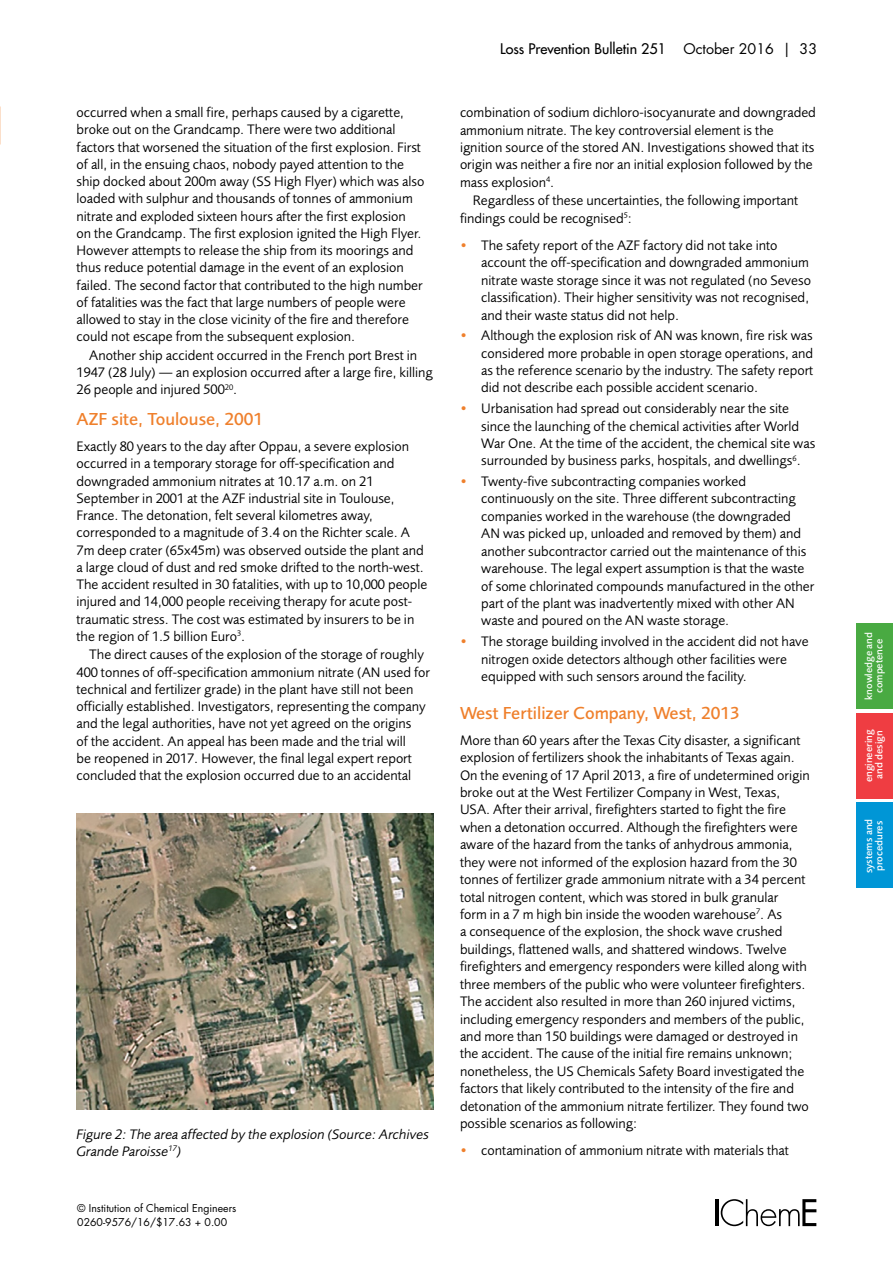
<style>
.page{position:relative;width:893px;height:1263px;background:#fff}
.page>*{position:absolute;margin:0;border:0;box-sizing:border-box;transform-origin:0 0}
.Subhead{font:500 18px "Foundry Sans";color:#ef802c}
.body{font:14.25px/17.4px "Foundry Sans";color:#000}
.captions{font:italic 14.25px/17.2px "Foundry Sans";color:#000}
.body-2{font:500 14.25px "Futura Std";color:#000}
.body_first_para{font:500 10.5px/10.5px "Foundry Sans";color:#fff;text-align:center}
.t1{font:10.5px/13.6px "Futura Std";color:#000}
.s1{font-weight:400}
.s2{color:#ef802c}
</style>
<div class="page">
<svg style="left:721px;top:1199px;width:95px;height:27px"></svg>
<hr style="left:715px;top:1199px;width:3px;height:27px;background:#000">
<img style="left:77px;top:813px;width:357px;height:296px">
<div style="left:856px;top:713px;width:37px;height:85px;background:#ef3d42"></div>
<div style="left:856px;top:803px;width:37px;height:85px;background:#0096d6"></div>
<div style="left:856px;top:623px;width:37px;height:85px;background:#49aa42"></div>
<p class="body" style="left:77px;top:104px;width:349px">occurred when a small fire, perhaps caused by a cigarette, broke out on the Grandcamp. There were two additional factors that worsened the situation of the first explosion. First of all, in the ensuing chaos, nobody payed attention to the ship docked about 200m away (SS High Flyer) which was also loaded with sulphur and thousands of tonnes of ammonium nitrate and exploded sixteen hours after the first explosion<br>on the Grandcamp. The first explosion ignited the High Flyer.<br>However attempts to release the ship from its moorings and thus reduce potential damage in the event of an explosion failed. The second factor that contributed to the high number of fatalities was the fact that large numbers of people were allowed to stay in the close vicinity of the fire and therefore could not escape from the subsequent explosion.</p>
<p class="body" style="left:77px;top:347px;width:358px;text-indent:13px">Another ship accident occurred in the French port Brest in<br>1947 (28 July) — an explosion occurred after a large fire, killing<br>26 people and injured 500<sup>20</sup>.</p>
<p class="Subhead" style="left:77px;top:409px;width:188px">AZF site, Toulouse, 2001</p>
<p class="body" style="left:77px;top:438px;width:352px">Exactly 80 years to the day after Oppau, a severe explosion occurred in a temporary storage for off-specification and downgraded ammonium nitrates at 10.17 a.m. on 21<br>September in 2001 at the AZF industrial site in Toulouse, France. The detonation, felt several kilometres away, corresponded to a magnitude of 3.4 on the Richter scale. A 7m deep crater (65x45m) was observed outside the plant and a large cloud of dust and red smoke drifted to the north-west.<br>The accident resulted in 30 fatalities, with up to 10,000 people injured and 14,000 people receiving therapy for acute post&shy;traumatic stress. The cost was estimated by insurers to be in the region of 1.5 billion Euro<sup>3</sup>.</p>
<p class="body" style="left:77px;top:646px;width:355px;text-indent:13px">The direct causes of the explosion of the storage of roughly 400 tonnes of off-specification ammonium nitrate (AN used for technical and fertilizer grade) in the plant have still not been officially established. Investigators, representing the company and the legal authorities, have not yet agreed on the origins<br>of the accident. An appeal has been made and the trial will<br>be reopened in 2017. However, the final legal expert report concluded that the explosion occurred due to an accidental</p>
<p class="captions" style="left:77px;top:1125px;width:354px">Figure 2: The area affected by the explosion (Source: Archives<br>Grande Paroisse<sup>17</sup>)</p>
<p class="t1" style="left:77px;top:1201px;width:161px">© Institution of Chemical Engineers<br>0260-9576/16/$17.63 + 0.00</p>
<p class="body-2" style="left:500px;top:40px;width:319px">Loss Prevention Bulletin 251 <span class="s1">October 2016 | 33</span></p>
<p class="body" style="left:460px;top:104px;width:357px">combination of sodium dichloro-isocyanurate and downgraded ammonium nitrate. The key controversial element is the ignition source of the stored AN. Investigations showed that its origin was neither a fire nor an initial explosion followed by the mass explosion<sup>4</sup>.</p>
<p class="body" style="left:460px;top:192px;width:340px;text-indent:13px">Regardless of these uncertainties, the following important findings could be recognised<sup>5</sup>:</p>
<p class="body" style="left:481px;top:237px;width:331px;text-indent:-21px"><span class="s2">•</span> The safety report of the AZF factory did not take into account the off-specification and downgraded ammonium nitrate waste storage since it was not regulated (no Seveso classification). Their higher sensitivity was not recognised, and their waste status did not help.</p>
<p class="body" style="left:481px;top:327px;width:334px;text-align:justify;text-indent:-21px"><span class="s2">•</span> Although the explosion risk of AN was known, fire risk was considered more probable in open storage operations, and as the reference scenario by the industry. The safety report did not describe each possible accident scenario.</p>
<p class="body" style="left:481px;top:400px;width:335px;text-indent:-21px"><span class="s2">•</span> Urbanisation had spread out considerably near the site since the launching of the chemical activities after World War One. At the time of the accident, the chemical site was surrounded by business parks, hospitals, and dwellings<sup>6</sup>.</p>
<p class="body" style="left:481px;top:473px;width:335px;text-indent:-21px"><span class="s2">•</span> Twenty-five subcontracting companies worked continuously on the site. Three different subcontracting companies worked in the warehouse (the downgraded<br>AN was picked up, unloaded and removed by them) and another subcontractor carried out the maintenance of this warehouse. The legal expert assumption is that the waste of some chlorinated compounds manufactured in the other part of the plant was inadvertently mixed with other AN waste and poured on the AN waste storage.</p>
<p class="body" style="left:481px;top:633px;width:329px;text-indent:-21px"><span class="s2">•</span> The storage building involved in the accident did not have nitrogen oxide detectors although other facilities were equipped with such sensors around the facility.</p>
<p class="Subhead" style="left:460px;top:703px;width:281px">West Fertilizer Company, West, 2013</p>
<p class="body" style="left:460px;top:731px;width:351px">More than 60 years after the Texas City disaster, a significant explosion of fertilizers shook the inhabitants of Texas again.<br>On the evening of 17 April 2013, a fire of undetermined origin broke out at the West Fertilizer Company in West, Texas, USA. After their arrival, firefighters started to fight the fire when a detonation occurred. Although the firefighters were aware of the hazard from the tanks of anhydrous ammonia, they were not informed of the explosion hazard from the 30 tonnes of fertilizer grade ammonium nitrate with a 34 percent total nitrogen content, which was stored in bulk granular<br>form in a 7 m high bin inside the wooden warehouse<sup>7</sup>. As<br>a consequence of the explosion, the shock wave crushed buildings, flattened walls, and shattered windows. Twelve firefighters and emergency responders were killed along with three members of the public who were volunteer firefighters.<br>The accident also resulted in more than 260 injured victims, including emergency responders and members of the public, and more than 150 buildings were damaged or destroyed in the accident. The cause of the initial fire remains unknown; nonetheless, the US Chemicals Safety Board investigated the factors that likely contributed to the intensity of the fire and detonation of the ammonium nitrate fertilizer. They found two possible scenarios as following:</p>
<p class="body" style="left:460px;top:1142px;width:331px"><span class="s2">•</span> contamination of ammonium nitrate with materials that</p>
<p class="body_first_para" style="left:863px;top:700px;width:69px;rotate:-90deg">knowledge and competence</p>
<p class="body_first_para" style="left:863px;top:782px;width:54px;rotate:-90deg">engineering and design</p>
<p class="body_first_para" style="left:863px;top:873px;width:56px;text-align:left;rotate:-90deg">systems and procedures</p>
</div>
